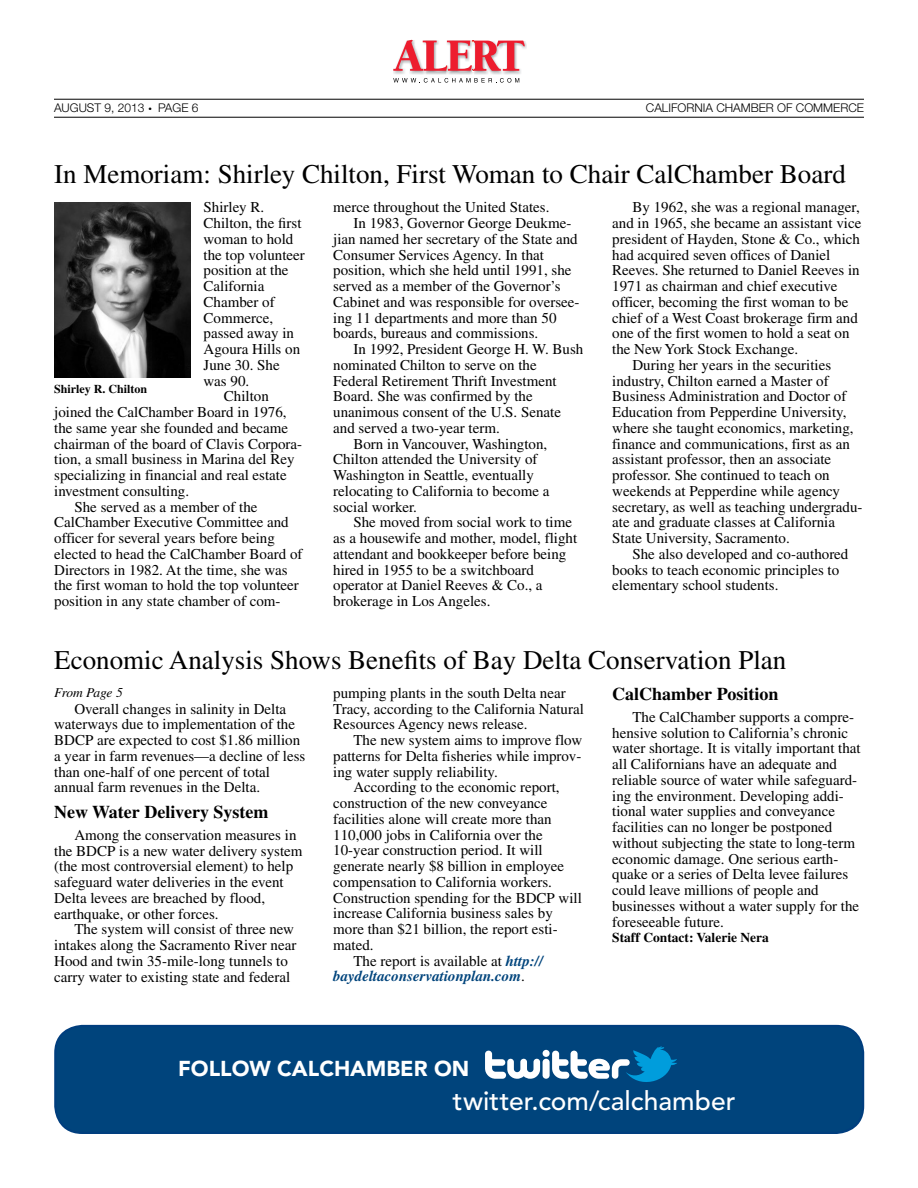
<style>
.page{position:relative;width:918px;height:1188px;background:#fff}
.page>*{position:absolute;margin:0;border:0;box-sizing:border-box;transform-origin:0 0}
._18_18_head{font:27px "Times";color:#000}
.t1{font:500 26.4px "Avenir LT Std";letter-spacing:.005em;color:#fff}
.t2{font:900 21.45px "Avenir LT Std";color:#fff}
.subhead{font:700 18px "Times";color:#000}
.Body{font:15px/15.8px "Times";color:#000}
.Body-First{font:15px/15.8px "Times";color:#000}
.Body-2{font:italic 700 15px/15.8px "Times";color:#00447c}
.Staff_Contact{font:700 13.5px "Times";color:#000}
.t3{font:italic 13.5px "Times";letter-spacing:-.03em;color:#000}
.t4{font:300 12px "Helvetica Neue LT Std";color:#000}
.t5{font:700 12px "Times";color:#000}
.s1{font-weight:400;font-style:normal;color:#000}
</style>
<div class="page">
<hr style="left:54px;top:99px;width:810px;height:1px;background:#000">
<hr style="left:54px;top:117px;width:810px;height:1px;background:#000">
<img style="left:426px;top:72px;width:21px;height:2px">
<img style="left:503px;top:41px;width:23px;height:33px">
<img style="left:393px;top:72px;width:33px;height:2px">
<img style="left:474px;top:72px;width:29px;height:2px">
<img style="left:447px;top:72px;width:27px;height:2px">
<svg style="left:393px;top:40px;width:132px;height:32px"></svg>
<svg style="left:393px;top:78px;width:126px;height:5px"></svg>
<img style="left:54px;top:202px;width:136px;height:175px">
<div style="left:55px;top:1026px;width:808px;height:107px;background:#00447c;border-radius:27px"></div>
<div style="left:54px;top:1025px;width:810px;height:109px;border:2px solid #003e7e;border-radius:27px"></div>
<svg style="left:485px;top:1046px;width:192px;height:36px"></svg>
<p class="t4" style="left:54px;top:101px;width:146px">AUGUST 9, 2013 ● PAGE 6</p>
<p class="t4" style="left:646px;top:101px;width:220px">CALIFORNIA CHAMBER OF COMMERCE</p>
<p class="_18_18_head" style="left:54px;top:159px;width:793px">In Memoriam: Shirley Chilton, First Woman to Chair CalChamber Board</p>
<p class="Body-First" style="left:204px;top:199px;width:103px">Shirley R.<br>Chilton, the first woman to hold the top volunteer position at the<br>California<br>Chamber of<br>Commerce, passed away in<br>Agoura Hills on<br>June 30. She was 90.</p>
<p class="Body" style="left:54px;top:388px;width:249px;text-indent:170px">Chilton joined the CalChamber Board in 1976, the same year she founded and became chairman of the board of Clavis Corpora&shy;tion, a small business in Marina del Rey specializing in financial and real estate investment consulting.</p>
<p class="Body" style="left:54px;top:499px;width:250px;text-indent:20px">She served as a member of the CalChamber Executive Committee and officer for several years before being elected to head the CalChamber Board of Directors in 1982. At the time, she was the first woman to hold the top volunteer position in any state chamber of com-</p>
<p class="Body" style="left:612px;top:199px;width:251px;text-indent:20px">By 1962, she was a regional manager, and in 1965, she became an assistant vice president of Hayden, Stone &amp; Co., which had acquired seven offices of Daniel Reeves. She returned to Daniel Reeves in 1971 as chairman and chief executive officer, becoming the first woman to be chief of a West Coast brokerage firm and one of the first women to hold a seat on the New York Stock Exchange.</p>
<p class="Body" style="left:612px;top:357px;width:252px;text-indent:20px">During her years in the securities industry, Chilton earned a Master of Business Administration and Doctor of Education from Pepperdine University, where she taught economics, marketing, finance and communications, first as an assistant professor, then an associate professor. She continued to teach on weekends at Pepperdine while agency secretary, as well as teaching undergradu&shy;ate and graduate classes at California State University, Sacramento.</p>
<p class="Body" style="left:612px;top:546px;width:238px;text-indent:20px">She also developed and co-authored books to teach economic principles to elementary school students.</p>
<p class="Body" style="left:333px;top:199px;width:218px">merce throughout the United States.</p>
<p class="Body" style="left:333px;top:215px;width:248px;text-indent:20px">In 1983, Governor George Deukme&shy;jian named her secretary of the State and Consumer Services Agency. In that position, which she held until 1991, she served as a member of the Governor’s Cabinet and was responsible for oversee&shy;ing 11 departments and more than 50 boards, bureaus and commissions.</p>
<p class="Body" style="left:333px;top:341px;width:252px;text-indent:20px">In 1992, President George H. W. Bush nominated Chilton to serve on the Federal Retirement Thrift Investment Board. She was confirmed by the unanimous consent of the U.S. Senate and served a two-year term.</p>
<p class="Body" style="left:333px;top:436px;width:218px;text-indent:20px">Born in Vancouver, Washington,<br>Chilton attended the University of<br>Washington in Seattle, eventually relocating to California to become a social worker.</p>
<p class="Body" style="left:333px;top:514px;width:245px;text-indent:20px">She moved from social work to time as a housewife and mother, model, flight attendant and bookkeeper before being hired in 1955 to be a switchboard operator at Daniel Reeves &amp; Co., a brokerage in Los Angeles.</p>
<p class="t5" style="left:54px;top:382px;width:95px">Shirley R. Chilton</p>
<p class="_18_18_head" style="left:54px;top:644px;width:734px">Economic Analysis Shows Benefits of Bay Delta Conservation Plan</p>
<p class="t3" style="left:54px;top:685px;width:70px">From Page 5</p>
<p class="Body" style="left:333px;top:685px;width:252px">pumping plants in the south Delta near<br>Tracy, according to the California Natural<br>Resources Agency news release.</p>
<p class="Body" style="left:333px;top:732px;width:251px;text-align:justify;text-indent:20px">The new system aims to improve flow patterns for Delta fisheries while improv&shy;ing water supply reliability.</p>
<p class="Body" style="left:333px;top:779px;width:250px;text-indent:20px">According to the economic report, construction of the new conveyance facilities alone will create more than 110,000 jobs in California over the 10-year construction period. It will generate nearly $8 billion in employee compensation to California workers.<br>Construction spending for the BDCP will increase California business sales by more than $21 billion, the report esti&shy;mated.</p>
<p class="Body-2" style="left:333px;top:953px;width:211px;text-indent:20px"><span class="s1">The report is available at</span> http:// baydeltaconservationplan.com<span class="s1">.</span></p>
<p class="subhead" style="left:612px;top:683px;width:168px">CalChamber Position</p>
<p class="Body" style="left:612px;top:709px;width:250px;text-indent:20px">The CalChamber supports a compre&shy;hensive solution to California’s chronic water shortage. It is vitally important that all Californians have an adequate and reliable source of water while safeguard&shy;ing the environment. Developing addi&shy;tional water supplies and conveyance facilities can no longer be postponed without subjecting the state to long-term economic damage. One serious earth&shy;quake or a series of Delta levee failures could leave millions of people and businesses without a water supply for the foreseeable future.</p>
<p class="Staff_Contact" style="left:612px;top:930px;width:158px">Staff Contact: Valerie Nera</p>
<p class="Body" style="left:54px;top:701px;width:253px;text-indent:20px">Overall changes in salinity in Delta waterways due to implementation of the BDCP are expected to cost $1.86 million a year in farm revenues—a decline of less than one-half of one percent of total annual farm revenues in the Delta.</p>
<p class="subhead" style="left:54px;top:801px;width:216px">New Water Delivery System</p>
<p class="Body" style="left:54px;top:827px;width:250px;text-indent:20px">Among the conservation measures in the BDCP is a new water delivery system (the most controversial element) to help safeguard water deliveries in the event Delta levees are breached by flood, earthquake, or other forces.</p>
<p class="Body" style="left:54px;top:921px;width:244px;text-indent:20px">The system will consist of three new intakes along the Sacramento River near Hood and twin 35-mile-long tunnels to carry water to existing state and federal</p>
<p class="t2" style="left:178px;top:1055px;width:293px">FOLLOW CALCHAMBER ON</p>
<p class="t1" style="left:453px;top:1086px;width:284px">twitter.com/calchamber</p>
</div>
